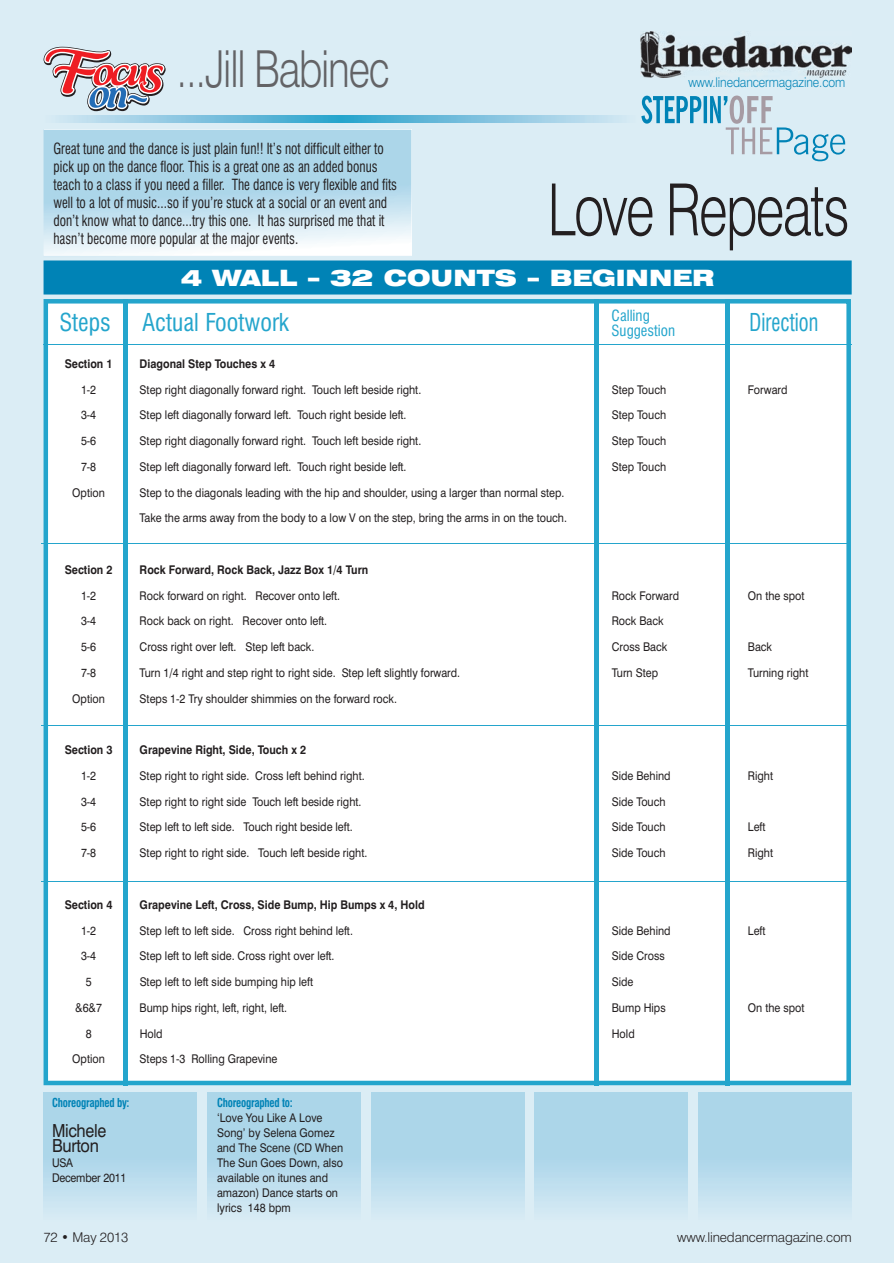
<style>
.page{position:relative;width:894px;height:1263px;background:#fff}
.page>*{position:absolute;margin:0;border:0;box-sizing:border-box;transform-origin:0 0}
.t1{font:300 72px "Swiss 721 BT";letter-spacing:-.03em;color:#231f20;scale:.75 1}
.t2{font:300 51px "Swiss 721 BT";letter-spacing:-.03em;color:#636366;scale:.79 1}
.t3{font:condensed 24px "Swiss 721 BT";color:#24a5cc}
.t4{font:condensed 24px "Swiss 721 BT";color:#24a5cc;scale:.85 1}
.t5{font:900 expanded 22.5px "Swiss 721 BT";color:#fff}
.t6{font:18px/15px "Swiss 721 BT";letter-spacing:-.02em;color:#231f20;scale:.9 1}
.t7{font:condensed 15px/18px "Swiss 721 BT";color:#231f20;scale:.88 1}
.t8{font:condensed 15px/15px "Swiss 721 BT";color:#24a5cc}
.t9{font:300 13.5px "Swiss 721 BT";letter-spacing:-.01em;color:#231f20}
.t10{font:300 13.5px "Swiss 721 BT";letter-spacing:-.01em;color:#0083b6;scale:.9 1}
.t11{font:12px/15px "Swiss 721 BT";color:#231f20;scale:.9 1}
.t12{font:700 12px "Swiss 721 BT";color:#231f20;scale:.9 1}
.t13{font:700 condensed 12px "Swiss 721 BT";letter-spacing:-.02em;color:#0083b6;scale:.9 1}
.t14{font:12px/15px "Swiss 721 BT";letter-spacing:-.02em;color:#231f20;scale:.9 1}
</style>
<div class="page">
<div style="left:0;top:0;width:894px;height:1262px;background:#dbedf5"></div>
<img style="left:641px;top:31px;width:210px;height:46px">
<svg style="left:641px;top:96px;width:204px;height:65px"></svg>
<svg style="left:44px;top:47px;width:122px;height:64px"></svg>
<div style="left:44px;top:260px;width:807px;height:34px;background:#0083b6"></div>
<div style="left:44px;top:299px;width:807px;height:786px;background:#fff"></div>
<div style="left:123px;top:299px;width:5px;height:786px;background:#24a5cc"></div>
<hr style="left:594px;top:299px;width:4px;height:786px;background:#24a5cc">
<hr style="left:725px;top:299px;width:4px;height:786px;background:#24a5cc">
<div style="left:44px;top:1092px;width:153px;height:129px;background:linear-gradient(to bottom,#a1d1e6,#cde6f2)"></div>
<div style="left:207px;top:1092px;width:153px;height:129px;background:linear-gradient(to bottom,#a1d1e6,#cde6f2)"></div>
<div style="left:371px;top:1092px;width:153px;height:129px;background:linear-gradient(to bottom,#a1d1e6,#cde6f2)"></div>
<div style="left:535px;top:1092px;width:153px;height:129px;background:linear-gradient(to bottom,#a1d1e6,#cde6f2)"></div>
<div style="left:698px;top:1092px;width:153px;height:129px;background:linear-gradient(to bottom,#a1d1e6,#cde6f2)"></div>
<svg style="left:59px;top:115px;width:281px;height:8px;background:#7ec3de"></svg>
<svg style="left:340px;top:115px;width:282px;height:8px;background:#7dc3de"></svg>
<hr style="left:44px;top:344px;width:807px;height:1px;background:#24a5cc">
<svg style="left:44px;top:130px;width:367px;height:125px"></svg>
<hr style="left:41px;top:543px;width:808px;height:1px;background:#24a5cc">
<hr style="left:41px;top:725px;width:808px;height:1px;background:#24a5cc">
<hr style="left:41px;top:881px;width:808px;height:1px;background:#24a5cc">
<h2 class="t2" style="left:177px;top:37px;width:271px">...Jill Babinec</h2>
<p class="t7" style="left:53px;top:139px;width:392px">Great tune and the dance is just plain fun!! It’s not difficult either to pick up on the dance floor. This is a great one as an added bonus teach to a class if you need a filler. The dance is very flexible and fits well to a lot of music...so if you’re stuck at a social or an event and don’t know what to dance...try this one. It has surprised me that it hasn’t become more popular at the major events.</p>
<p class="t10" style="left:688px;top:74px;width:176px">www.linedancermagazine.com</p>
<h1 class="t1" style="left:547px;top:166px;width:404px">Love Repeats</h1>
<h3 class="t5" style="left:181px;top:264px;width:535px">4 WALL – 32 COUNTS – BEGINNER</h3>
<p class="t8" style="left:611px;top:308px;width:65px">Calling<br>Suggestion</p>
<h3 class="t3" style="left:59px;top:307px;width:53px">Steps</h3>
<h3 class="t3" style="left:142px;top:307px;width:149px">Actual Footwork</h3>
<h3 class="t4" style="left:749px;top:307px;width:82px">Direction</h3>
<p class="t12" style="left:65px;top:356px;width:55px">Section 1</p>
<p class="t12" style="left:140px;top:356px;width:152px">Diagonal Step Touches x 4</p>
<p class="t11" style="left:81px;top:382px;width:18px">1-2</p>
<p class="t11" style="left:140px;top:382px;width:314px">Step right diagonally forward right. Touch left beside right.</p>
<p class="t11" style="left:612px;top:382px;width:62px">Step Touch</p>
<p class="t11" style="left:748px;top:382px;width:46px">Forward</p>
<p class="t11" style="left:81px;top:407px;width:18px">3-4</p>
<p class="t11" style="left:140px;top:407px;width:298px">Step left diagonally forward left. Touch right beside left.</p>
<p class="t11" style="left:612px;top:407px;width:62px">Step Touch</p>
<p class="t11" style="left:81px;top:433px;width:18px">5-6</p>
<p class="t11" style="left:140px;top:433px;width:314px">Step right diagonally forward right. Touch left beside right.</p>
<p class="t11" style="left:612px;top:433px;width:62px">Step Touch</p>
<p class="t11" style="left:81px;top:459px;width:18px">7-8</p>
<p class="t11" style="left:140px;top:459px;width:298px">Step left diagonally forward left. Touch right beside left.</p>
<p class="t11" style="left:612px;top:459px;width:62px">Step Touch</p>
<p class="t11" style="left:72px;top:485px;width:38px">Option</p>
<p class="t11" style="left:140px;top:479px;width:476px;line-height:25.8px">Step to the diagonals leading with the hip and shoulder, using a larger than normal step.<br>Take the arms away from the body to a low V on the step, bring the arms in on the touch.</p>
<p class="t12" style="left:65px;top:562px;width:55px">Section 2</p>
<p class="t12" style="left:140px;top:562px;width:256px">Rock Forward, Rock Back, Jazz Box 1/4 Turn</p>
<p class="t11" style="left:81px;top:588px;width:18px">1-2</p>
<p class="t11" style="left:140px;top:588px;width:224px">Rock forward on right. Recover onto left.</p>
<p class="t11" style="left:612px;top:588px;width:76px">Rock Forward</p>
<p class="t11" style="left:748px;top:588px;width:64px">On the spot</p>
<p class="t11" style="left:81px;top:613px;width:18px">3-4</p>
<p class="t11" style="left:140px;top:613px;width:210px">Rock back on right. Recover onto left.</p>
<p class="t11" style="left:612px;top:613px;width:59px">Rock Back</p>
<p class="t11" style="left:81px;top:639px;width:18px">5-6</p>
<p class="t11" style="left:140px;top:639px;width:196px">Cross right over left. Step left back.</p>
<p class="t11" style="left:612px;top:639px;width:63px">Cross Back</p>
<p class="t11" style="left:748px;top:639px;width:28px">Back</p>
<p class="t11" style="left:81px;top:665px;width:18px">7-8</p>
<p class="t11" style="left:140px;top:665px;width:358px">Turn 1/4 right and step right to right side. Step left slightly forward.</p>
<p class="t11" style="left:612px;top:665px;width:53px">Turn Step</p>
<p class="t11" style="left:748px;top:665px;width:69px">Turning right</p>
<p class="t11" style="left:72px;top:691px;width:38px">Option</p>
<p class="t11" style="left:140px;top:691px;width:288px">Steps 1-2 Try shoulder shimmies on the forward rock.</p>
<p class="t12" style="left:65px;top:742px;width:55px">Section 3</p>
<p class="t12" style="left:140px;top:742px;width:186px">Grapevine Right, Side, Touch x 2</p>
<p class="t11" style="left:81px;top:768px;width:18px">1-2</p>
<p class="t11" style="left:140px;top:768px;width:251px">Step right to right side. Cross left behind right.</p>
<p class="t11" style="left:612px;top:768px;width:67px">Side Behind</p>
<p class="t11" style="left:748px;top:768px;width:29px">Right</p>
<p class="t11" style="left:81px;top:794px;width:18px">3-4</p>
<p class="t11" style="left:140px;top:794px;width:248px">Step right to right side Touch left beside right.</p>
<p class="t11" style="left:612px;top:794px;width:61px">Side Touch</p>
<p class="t11" style="left:81px;top:819px;width:18px">5-6</p>
<p class="t11" style="left:140px;top:819px;width:238px">Step left to left side. Touch right beside left.</p>
<p class="t11" style="left:612px;top:819px;width:61px">Side Touch</p>
<p class="t11" style="left:748px;top:819px;width:21px">Left</p>
<p class="t11" style="left:81px;top:845px;width:18px">7-8</p>
<p class="t11" style="left:140px;top:845px;width:255px">Step right to right side. Touch left beside right.</p>
<p class="t11" style="left:612px;top:845px;width:61px">Side Touch</p>
<p class="t11" style="left:748px;top:845px;width:29px">Right</p>
<p class="t12" style="left:65px;top:897px;width:55px">Section 4</p>
<p class="t12" style="left:140px;top:897px;width:318px">Grapevine Left, Cross, Side Bump, Hip Bumps x 4, Hold</p>
<p class="t11" style="left:81px;top:922px;width:18px">1-2</p>
<p class="t11" style="left:140px;top:922px;width:238px">Step left to left side. Cross right behind left.</p>
<p class="t11" style="left:612px;top:922px;width:67px">Side Behind</p>
<p class="t11" style="left:748px;top:922px;width:21px">Left</p>
<p class="t11" style="left:81px;top:948px;width:18px">3-4</p>
<p class="t11" style="left:140px;top:948px;width:218px">Step left to left side. Cross right over left.</p>
<p class="t11" style="left:612px;top:948px;width:60px">Side Cross</p>
<p class="t11" style="left:86px;top:974px;width:8px">5</p>
<p class="t11" style="left:140px;top:974px;width:194px">Step left to left side bumping hip left</p>
<p class="t11" style="left:612px;top:974px;width:26px">Side</p>
<p class="t11" style="left:75px;top:999px;width:31px">&amp;6&amp;7</p>
<p class="t11" style="left:140px;top:999px;width:165px">Bump hips right, left, right, left.</p>
<p class="t11" style="left:612px;top:999px;width:61px">Bump Hips</p>
<p class="t11" style="left:748px;top:999px;width:64px">On the spot</p>
<p class="t11" style="left:86px;top:1025px;width:8px">8</p>
<p class="t11" style="left:140px;top:1025px;width:27px">Hold</p>
<p class="t11" style="left:612px;top:1025px;width:27px">Hold</p>
<p class="t11" style="left:72px;top:1051px;width:38px">Option</p>
<p class="t11" style="left:140px;top:1051px;width:155px">Steps 1-3 Rolling Grapevine</p>
<p class="t13" style="left:52px;top:1095px;width:88px">Choreographed by:</p>
<h3 class="t6" style="left:52px;top:1123px;width:62px">Michele<br>Burton</h3>
<p class="t14" style="left:52px;top:1155px;width:84px">USA<br>December 2011</p>
<p class="t13" style="left:217px;top:1095px;width:85px">Choreographed to:</p>
<p class="t11" style="left:217px;top:1110px;width:142px">‘Love You Like A Love<br>Song’ by Selena Gomez and The Scene (CD When<br>The Sun Goes Down, also available on itunes and amazon) Dance starts on lyrics 148 bpm</p>
<p class="t9" style="left:44px;top:1228px;width:86px">72 • May 2013</p>
<p class="t9" style="left:677px;top:1228px;width:176px">www.linedancermagazine.com</p>
</div>
